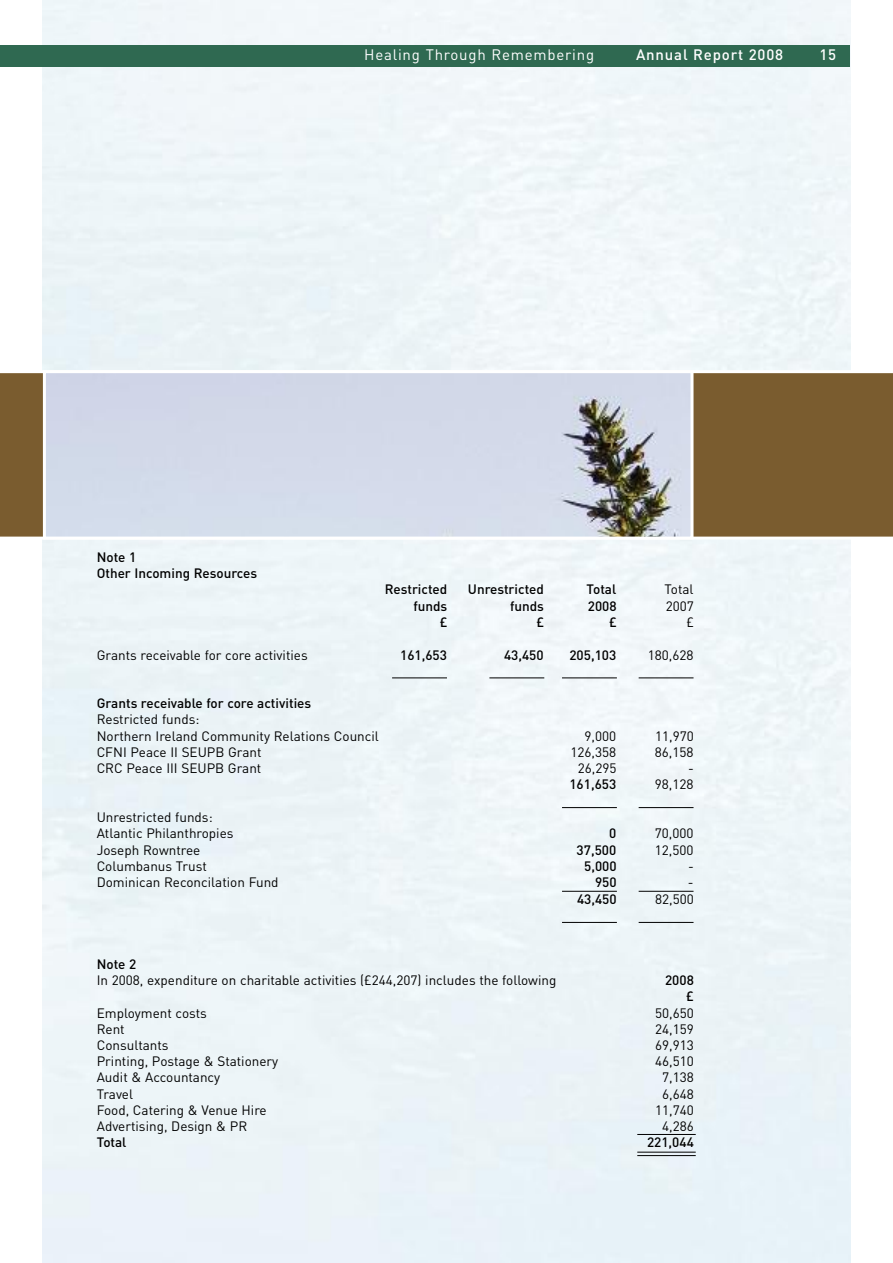
<style>
.page{position:relative;width:893px;height:1263px;background:#fff}
.page>*{position:absolute;margin:0;border:0;box-sizing:border-box;transform-origin:0 0}
.t1{font:15px "DIN";letter-spacing:.05em;color:#fff}
.t2{font:500 15px "DIN";letter-spacing:.055em;color:#fff}
.t3{font:13.5px/16.2px "DIN";color:#000}
.t4{font:500 13.5px/16.2px "DIN";color:#000}
</style>
<div class="page">
<div style="left:43px;top:0;width:807px;height:370px;background:#eff6f9"></div>
<div style="left:0;top:45px;width:850px;height:21px;background:#2f6951"></div>
<div style="left:0;top:373px;width:893px;height:167px;background:#7a5c2f"></div>
<img style="left:47px;top:374px;width:642px;height:162px">
<div style="left:43px;top:370px;width:650px;height:170px;border:3px solid #fff"></div>
<hr style="left:637px;top:1152px;width:59px;height:1px;background:#000">
<hr style="left:637px;top:1134px;width:59px;height:1px;background:#000">
<hr style="left:637px;top:1155px;width:59px;height:1px;background:#000">
<hr style="left:639px;top:677px;width:54px;height:1px;background:#000">
<hr style="left:562px;top:677px;width:55px;height:1px;background:#000">
<hr style="left:489px;top:677px;width:55px;height:1px;background:#000">
<hr style="left:392px;top:677px;width:55px;height:1px;background:#000">
<hr style="left:639px;top:807px;width:54px;height:1px;background:#000">
<hr style="left:562px;top:807px;width:55px;height:1px;background:#000">
<hr style="left:639px;top:891px;width:54px;height:1px;background:#000">
<hr style="left:562px;top:891px;width:55px;height:1px;background:#000">
<hr style="left:639px;top:922px;width:54px;height:1px;background:#000">
<hr style="left:562px;top:922px;width:55px;height:1px;background:#000">
<p class="t1" style="left:364px;top:46px;width:231px">Healing Through Remembering</p>
<p class="t2" style="left:636px;top:46px;width:148px">Annual Report 2008</p>
<p class="t2" style="left:819px;top:46px;width:18px">15</p>
<p class="t4" style="left:97px;top:549px;width:162px">Note 1<br>Other Incoming Resources</p>
<p class="t4" style="left:385px;top:581px;width:64px">Restricted</p>
<p class="t4" style="left:468px;top:581px;width:78px">Unrestricted</p>
<p class="t4" style="left:586px;top:581px;width:31px">Total</p>
<p class="t3" style="left:664px;top:581px;width:30px">Total</p>
<p class="t4" style="left:413px;top:598px;width:35px">funds</p>
<p class="t4" style="left:510px;top:598px;width:35px">funds</p>
<p class="t4" style="left:588px;top:598px;width:30px">2008</p>
<p class="t3" style="left:666px;top:598px;width:30px">2007</p>
<p class="t4" style="left:440px;top:614px;width:9px">£</p>
<p class="t4" style="left:536px;top:614px;width:9px">£</p>
<p class="t4" style="left:609px;top:614px;width:9px">£</p>
<p class="t3" style="left:686px;top:614px;width:9px">£</p>
<p class="t3" style="left:97px;top:647px;width:213px">Grants receivable for core activities</p>
<p class="t4" style="left:400px;top:647px;width:48px">161,653</p>
<p class="t4" style="left:504px;top:647px;width:41px">43,450</p>
<p class="t4" style="left:569px;top:647px;width:48px">205,103</p>
<p class="t3" style="left:648px;top:647px;width:47px">180,628</p>
<p class="t4" style="left:97px;top:696px;width:216px">Grants receivable for core activities</p>
<p class="t3" style="left:97px;top:712px;width:284px">Restricted funds:<br>Northern Ireland Community Relations Council</p>
<p class="t3" style="left:585px;top:728px;width:33px">9,000</p>
<p class="t3" style="left:655px;top:728px;width:40px">11,970</p>
<p class="t3" style="left:97px;top:744px;width:166px">CFNI Peace II SEUPB Grant</p>
<p class="t3" style="left:570px;top:744px;width:47px">126,358</p>
<p class="t3" style="left:655px;top:744px;width:40px">86,158</p>
<p class="t3" style="left:97px;top:760px;width:166px">CRC Peace III SEUPB Grant</p>
<p class="t3" style="left:578px;top:760px;width:40px">26,295</p>
<p class="t3" style="left:688px;top:760px;width:7px">-</p>
<p class="t4" style="left:569px;top:777px;width:48px">161,653</p>
<p class="t3" style="left:655px;top:777px;width:40px">98,128</p>
<p class="t3" style="left:97px;top:809px;width:138px">Unrestricted funds:<br>Atlantic Philanthropies</p>
<p class="t4" style="left:609px;top:825px;width:9px">0</p>
<p class="t3" style="left:655px;top:825px;width:40px">70,000</p>
<p class="t3" style="left:97px;top:842px;width:105px">Joseph Rowntree</p>
<p class="t4" style="left:577px;top:842px;width:41px">37,500</p>
<p class="t3" style="left:655px;top:842px;width:40px">12,500</p>
<p class="t3" style="left:97px;top:858px;width:112px">Columbanus Trust</p>
<p class="t4" style="left:584px;top:858px;width:34px">5,000</p>
<p class="t3" style="left:688px;top:858px;width:7px">-</p>
<p class="t3" style="left:97px;top:875px;width:183px">Dominican Reconcilation Fund</p>
<p class="t4" style="left:595px;top:875px;width:23px">950</p>
<p class="t3" style="left:688px;top:875px;width:7px">-</p>
<p class="t4" style="left:577px;top:891px;width:41px">43,450</p>
<p class="t3" style="left:655px;top:891px;width:40px">82,500</p>
<p class="t4" style="left:97px;top:956px;width:41px">Note 2</p>
<p class="t3" style="left:97px;top:972px;width:461px">In 2008, expenditure on charitable activities (£244,207) includes the following</p>
<p class="t4" style="left:665px;top:972px;width:30px;text-align:right">2008 £</p>
<p class="t3" style="left:97px;top:1005px;width:112px">Employment costs</p>
<p class="t3" style="left:655px;top:1005px;width:40px">50,650</p>
<p class="t3" style="left:97px;top:1021px;width:30px">Rent</p>
<p class="t3" style="left:655px;top:1021px;width:40px">24,159</p>
<p class="t3" style="left:97px;top:1037px;width:73px">Consultants</p>
<p class="t3" style="left:655px;top:1037px;width:40px">69,913</p>
<p class="t3" style="left:97px;top:1053px;width:183px">Printing, Postage &amp; Stationery</p>
<p class="t3" style="left:655px;top:1053px;width:40px">46,510</p>
<p class="t3" style="left:97px;top:1070px;width:125px">Audit &amp; Accountancy</p>
<p class="t3" style="left:662px;top:1070px;width:33px">7,138</p>
<p class="t3" style="left:97px;top:1086px;width:38px">Travel</p>
<p class="t3" style="left:662px;top:1086px;width:33px">6,648</p>
<p class="t3" style="left:97px;top:1102px;width:172px">Food, Catering &amp; Venue Hire</p>
<p class="t3" style="left:655px;top:1102px;width:40px">11,740</p>
<p class="t3" style="left:97px;top:1118px;width:152px">Advertising, Design &amp; PR</p>
<p class="t3" style="left:662px;top:1118px;width:33px">4,286</p>
<p class="t4" style="left:97px;top:1135px;width:31px">Total</p>
<p class="t4" style="left:647px;top:1135px;width:48px">221,044</p>
</div>
